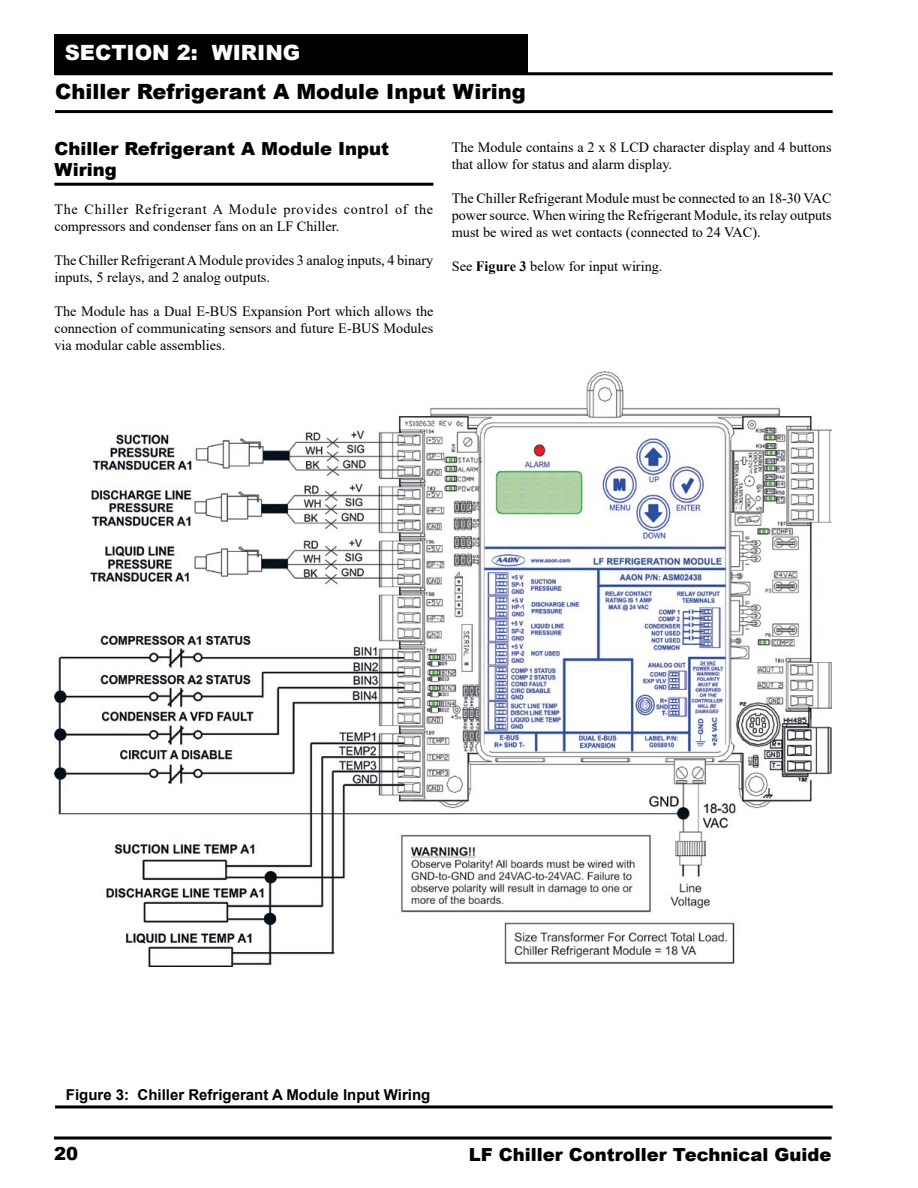
<style>
.page{position:relative;width:918px;height:1188px;background:#fff}
.page>*{position:absolute;margin:0;border:0;box-sizing:border-box;transform-origin:0 0}
.t1{font:900 21px "Arial";color:#000}
.t2{font:900 21px "Arial";color:#fff}
.t3{font:900 18px/21.6px "Arial";color:#000}
.t4{font:700 15px "Arial";color:#000}
.t5{font:14.25px/17.1px "Times New Roman";color:#000}
.t6{font:14.25px/17.1px "Times New Roman";letter-spacing:.05em;color:#000}
.s1{font-weight:700}
</style>
<div class="page">
<hr style="left:54px;top:1137px;width:778px;height:3px;background:#000">
<div style="left:54px;top:34px;width:473px;height:41px;background:#000"></div>
<hr style="left:54px;top:183px;width:379px;height:3px;background:#000">
<hr style="left:55px;top:72px;width:778px;height:3px;background:#000">
<hr style="left:55px;top:110px;width:778px;height:3px;background:#000">
<hr style="left:55px;top:1105px;width:778px;height:3px;background:#000">
<img style="left:54px;top:371px;width:778px;height:596px">
<h1 class="t2" style="left:65px;top:37px;width:237px">SECTION 2: WIRING</h1>
<h1 class="t1" style="left:55px;top:77px;width:472px">Chiller Refrigerant A Module Input Wiring</h1>
<p class="t3" style="left:54px;top:137px;width:336px">Chiller Refrigerant A Module Input<br>Wiring</p>
<p class="t6" style="left:54px;top:200px;width:380px">The Chiller Refrigerant A Module provides control of the compressors and condenser fans on an LF Chiller.</p>
<p class="t5" style="left:54px;top:251px;width:380px">The Chiller Refrigerant A Module provides 3 analog inputs, 4 binary inputs, 5 relays, and 2 analog outputs.</p>
<p class="t5" style="left:54px;top:302px;width:381px;text-align:justify">The Module has a Dual E-BUS Expansion Port which allows the connection of communicating sensors and future E-BUS Modules via modular cable assemblies.</p>
<p class="t5" style="left:452px;top:138px;width:381px">The Module contains a 2 x 8 LCD character display and 4 buttons that allow for status and alarm display.</p>
<p class="t5" style="left:452px;top:189px;width:381px;text-align:justify">The Chiller Refrigerant Module must be connected to an 18-30 VAC power source. When wiring the Refrigerant Module, its relay outputs must be wired as wet contacts (connected to 24 VAC).</p>
<p class="t5" style="left:452px;top:258px;width:212px">See <span class="s1">Figure 3</span> below for input wiring.</p>
<p class="t4" style="left:66px;top:1084px;width:366px">Figure 3: Chiller Refrigerant A Module Input Wiring</p>
<p class="t3" style="left:54px;top:1142px;width:26px">20</p>
<p class="t3" style="left:469px;top:1143px;width:364px">LF Chiller Controller Technical Guide</p>
</div>
